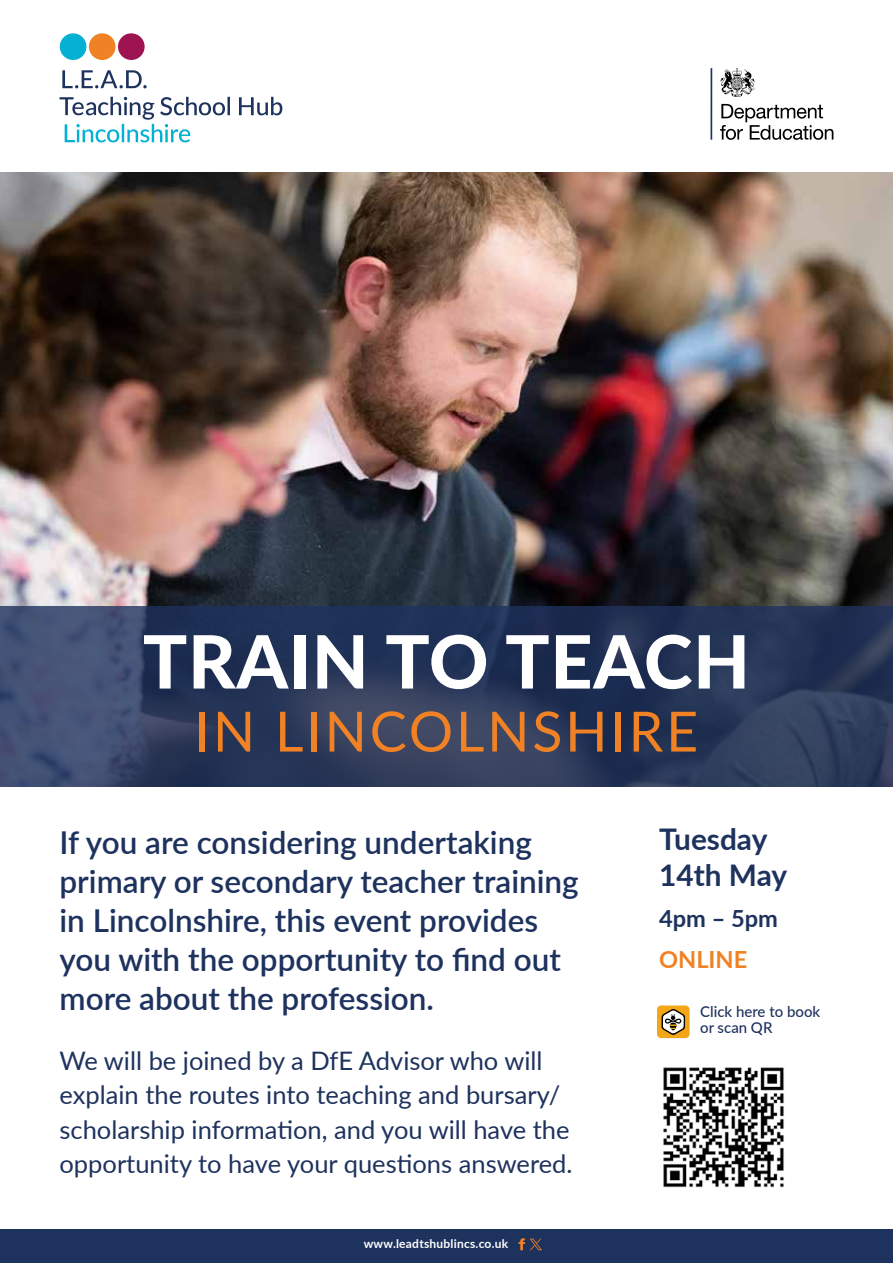
<style>
.page{position:relative;width:893px;height:1263px;background:#fff}
.page>*{position:absolute;margin:0;border:0;box-sizing:border-box;transform-origin:0 0}
.t1{font:800 73.5px "Lato";letter-spacing:.01em;color:#fff}
.t2{font:55.5px "Lato";letter-spacing:.05em;color:#f08225}
.t3{font:600 31.5px/39px "Lato";color:#1e325e}
.t4{font:700 29.85px/35.8px "Lato";color:#1e325e}
.t5{font:25.5px/34.5px "Lato";color:#1e325e}
.t6{font:700 23.55px "Lato";color:#1e325e}
.t7{font:700 23.55px "Lato";color:#f08225}
.t8{font:500 15px/16.5px "Lato";color:#1e325e}
.t9{font:700 12px "Lato";letter-spacing:.02em;color:#fff}
</style>
<div class="page">
<img style="left:0;top:172px;width:893px;height:434px">
<svg style="left:0;top:606px;width:893px;height:181px;background:#2c3a5c"></svg>
<div style="left:0;top:1229px;width:893px;height:34px;background:#1e325e"></div>
<svg style="left:720px;top:104px;width:113px;height:36px"></svg>
<svg style="left:720px;top:68px;width:35px;height:29px"></svg>
<hr style="left:710px;top:68px;width:2px;height:72px;background:#18385f">
<svg style="left:60px;top:97px;width:222px;height:45px"></svg>
<svg style="left:62px;top:70px;width:85px;height:18px"></svg>
<div style="left:60px;top:33px;width:26px;height:27px;background:#05b1d2;border-radius:50%"></div>
<div style="left:89px;top:33px;width:27px;height:27px;background:#f08225;border-radius:50%"></div>
<div style="left:118px;top:33px;width:27px;height:27px;background:#9e1351;border-radius:50%"></div>
<svg style="left:519px;top:1238px;width:23px;height:12px"></svg>
<div style="left:657px;top:1005px;width:33px;height:33px;background:#f4a619;border-radius:4px"></div>
<svg style="left:661px;top:1009px;width:24px;height:26px"></svg>
<img style="left:663px;top:1067px;width:121px;height:121px">
<h1 class="t1" style="left:143px;top:607px;width:608px">TRAIN TO TEACH</h1>
<h2 class="t2" style="left:195px;top:692px;width:505px">IN LINCOLNSHIRE</h2>
<p class="t3" style="left:60px;top:821px;width:521px">If you are considering undertaking primary or secondary teacher training in Lincolnshire, this event provides you with the opportunity to find out more about the profession.</p>
<p class="t5" style="left:60px;top:1042px;width:515px">We will be joined by a DfE Advisor who will explain the routes into teaching and bursary/ scholarship information, and you will have the opportunity to have your questions answered.</p>
<p class="t9" style="left:364px;top:1235px;width:146px">www.leadtshublincs.co.uk</p>
<p class="t4" style="left:659px;top:820px;width:129px">Tuesday<br>14th May</p>
<p class="t6" style="left:659px;top:901px;width:120px">4pm – 5pm</p>
<p class="t7" style="left:659px;top:942px;width:90px">ONLINE</p>
<p class="t8" style="left:700px;top:1002px;width:122px">Click here to book or scan QR</p>
</div>
